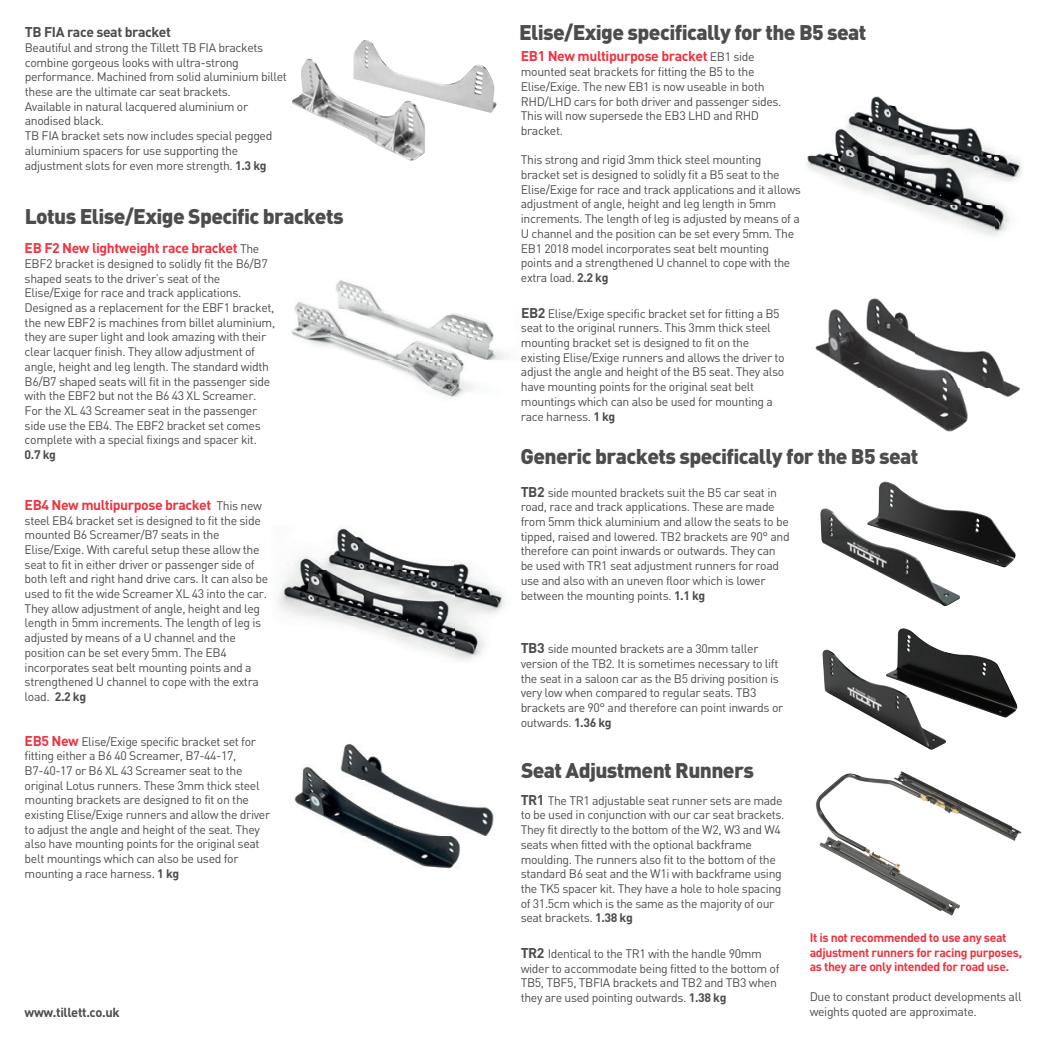
<style>
.page{position:relative;width:1042px;height:1042px;background:#fff}
.page>*{position:absolute;margin:0;border:0;box-sizing:border-box;transform-origin:0 0}
.t1{font:900 21px "DIN";letter-spacing:-.03em;color:#4b4c4d}
.t2{font:700 14px "DIN";letter-spacing:-.03em;color:#ee3340}
.t3{font:700 14px "DIN";letter-spacing:-.03em;color:#4b4c4d}
.t4{font:700 12.95px "DIN";letter-spacing:-.03em;color:#4b4c4d}
.t5{font:12.25px/14.7px "DIN";letter-spacing:-.03em;color:#4b4c4d}
.t6{font:700 12.25px/14.7px "DIN";letter-spacing:-.03em;color:#ee3340}
.t7{font:700 12.25px "DIN";color:#4b4c4d}
.s1{font-weight:700}
.s2{font-weight:400;font-size:12.25px;color:#4b4c4d}
.s3{font-weight:700;font-size:14px;color:#ee3340}
.s4{font-weight:700;font-size:14px}
</style>
<div class="page">
<img style="left:816px;top:772px;width:144px;height:143px">
<img style="left:820px;top:481px;width:196px;height:125px">
<img style="left:815px;top:298px;width:206px;height:134px">
<img style="left:822px;top:628px;width:195px;height:122px">
<img style="left:353px;top:40px;width:41px;height:49px">
<img style="left:394px;top:65px;width:102px;height:48px">
<img style="left:291px;top:280px;width:218px;height:119px">
<img style="left:806px;top:96px;width:216px;height:140px">
<img style="left:278px;top:527px;width:227px;height:134px">
<img style="left:294px;top:744px;width:200px;height:125px">
<p class="t3" style="left:25px;top:23px;width:148px">TB FIA race seat bracket</p>
<p class="t5" style="left:25px;top:40px;width:264px">Beautiful and strong the Tillett TB FIA brackets combine gorgeous looks with ultra-strong performance. Machined from solid aluminium billet these are the ultimate car seat brackets.<br>Available in natural lacquered aluminium or anodised black.<br>TB FIA bracket sets now includes special pegged aluminium spacers for use supporting the adjustment slots for even more strength. <span class="s1">1.3 kg</span></p>
<h1 class="t1" style="left:25px;top:202px;width:320px">Lotus Elise/Exige Specific brackets</h1>
<p class="t2" style="left:25px;top:239px;width:236px">EB F2 New lightweight race bracket <span class="s2">The</span></p>
<p class="t5" style="left:25px;top:256px;width:252px">EBF2 bracket is designed to solidly fit the B6/B7 shaped seats to the driver’s seat of the Elise/Exige for race and track applications.<br>Designed as a replacement for the EBF1 bracket, the new EBF2 is machines from billet aluminium, they are super light and look amazing with their clear lacquer finish. They allow adjustment of angle, height and leg length. The standard width B6/B7 shaped seats will fit in the passenger side with the EBF2 but not the B6 43 XL Screamer.<br>For the XL 43 Screamer seat in the passenger side use the EB4. The EBF2 bracket set comes complete with a special fixings and spacer kit.</p>
<p class="t7" style="left:25px;top:447px;width:33px">0.7 kg</p>
<p class="t2" style="left:25px;top:495px;width:239px">EB4 New multipurpose bracket <span class="s2">This new</span></p>
<p class="t5" style="left:25px;top:512px;width:245px">steel EB4 bracket set is designed to fit the side mounted B6 Screamer/B7 seats in the Elise/Exige. With careful setup these allow the seat to fit in either driver or passenger side of both left and right hand drive cars. It can also be used to fit the wide Screamer XL 43 into the car.<br>They allow adjustment of angle, height and leg length in 5mm increments. The length of leg is adjusted by means of a U channel and the position can be set every 5mm. The EB4 incorporates seat belt mounting points and a strengthened U channel to cope with the extra load. <span class="s1">2.2 kg</span></p>
<p class="t5" style="left:25px;top:733px;width:247px"><span class="s3">EB5 New</span> Elise/Exige specific bracket set for fitting either a B6 40 Screamer, B7-44-17, B7-40-17 or B6 XL 43 Screamer seat to the original Lotus runners. These 3mm thick steel mounting brackets are designed to fit on the existing Elise/Exige runners and allow the driver to adjust the angle and height of the seat. They also have mounting points for the original seat belt mountings which can also be used for mounting a race harness. <span class="s1">1 kg</span></p>
<p class="t4" style="left:25px;top:1004px;width:97px">www.tillett.co.uk</p>
<h1 class="t1" style="left:519px;top:18px;width:349px">Elise/Exige specifically for the B5 seat</h1>
<p class="t2" style="left:521px;top:47px;width:235px">EB1 New multipurpose bracket <span class="s2">EB1 side</span></p>
<p class="t5" style="left:521px;top:64px;width:262px">mounted seat brackets for fitting the B5 to the Elise/Exige. The new EB1 is now useable in both RHD/LHD cars for both driver and passenger sides.<br>This will now supersede the EB3 LHD and RHD bracket.</p>
<p class="t5" style="left:521px;top:152px;width:282px">This strong and rigid 3mm thick steel mounting bracket set is designed to solidly fit a B5 seat to the Elise/Exige for race and track applications and it allows adjustment of angle, height and leg length in 5mm increments. The length of leg is adjusted by means of a U channel and the position can be set every 5mm. The EB1 2018 model incorporates seat belt mounting points and a strengthened U channel to cope with the extra load. <span class="s1">2.2 kg</span></p>
<p class="t5" style="left:521px;top:306px;width:265px"><span class="s4">EB2</span> Elise/Exige specific bracket set for fitting a B5 seat to the original runners. This 3mm thick steel mounting bracket set is designed to fit on the existing Elise/Exige runners and allows the driver to adjust the angle and height of the B5 seat. They also have mounting points for the original seat belt mountings which can also be used for mounting a race harness. <span class="s1">1 kg</span></p>
<h1 class="t1" style="left:520px;top:443px;width:399px">Generic brackets specifically for the B5 seat</h1>
<p class="t5" style="left:521px;top:484px;width:270px"><span class="s4">TB2</span> side mounted brackets suit the B5 car seat in road, race and track applications. These are made from 5mm thick aluminium and allow the seats to be tipped, raised and lowered. TB2 brackets are 90° and therefore can point inwards or outwards. They can be used with TR1 seat adjustment runners for road use and also with an uneven floor which is lower between the mounting points. <span class="s1">1.1 kg</span></p>
<p class="t5" style="left:521px;top:641px;width:264px"><span class="s4">TB3</span> side mounted brackets are a 30mm taller version of the TB2. It is sometimes necessary to lift the seat in a saloon car as the B5 driving position is very low when compared to regular seats. TB3 brackets are 90° and therefore can point inwards or outwards. <span class="s1">1.36 kg</span></p>
<h1 class="t1" style="left:521px;top:756px;width:234px">Seat Adjustment Runners</h1>
<p class="t5" style="left:521px;top:792px;width:265px"><span class="s4">TR1</span> The TR1 adjustable seat runner sets are made to be used in conjunction with our car seat brackets.<br>They fit directly to the bottom of the W2, W3 and W4 seats when fitted with the optional backframe moulding. The runners also fit to the bottom of the standard B6 seat and the W1i with backframe using the TK5 spacer kit. They have a hole to hole spacing of 31.5cm which is the same as the majority of our seat brackets. <span class="s1">1.38 kg</span></p>
<p class="t5" style="left:521px;top:946px;width:260px"><span class="s4">TR2</span> Identical to the TR1 with the handle 90mm wider to accommodate being fitted to the bottom of TB5, TBF5, TBFIA brackets and TB2 and TB3 when they are used pointing outwards. <span class="s1">1.38 kg</span></p>
<p class="t6" style="left:809px;top:930px;width:214px">It is not recommended to use any seat adjustment runners for racing purposes, as they are only intended for road use.</p>
<p class="t5" style="left:809px;top:989px;width:213px">Due to constant product developments all weights quoted are approximate.</p>
</div>
